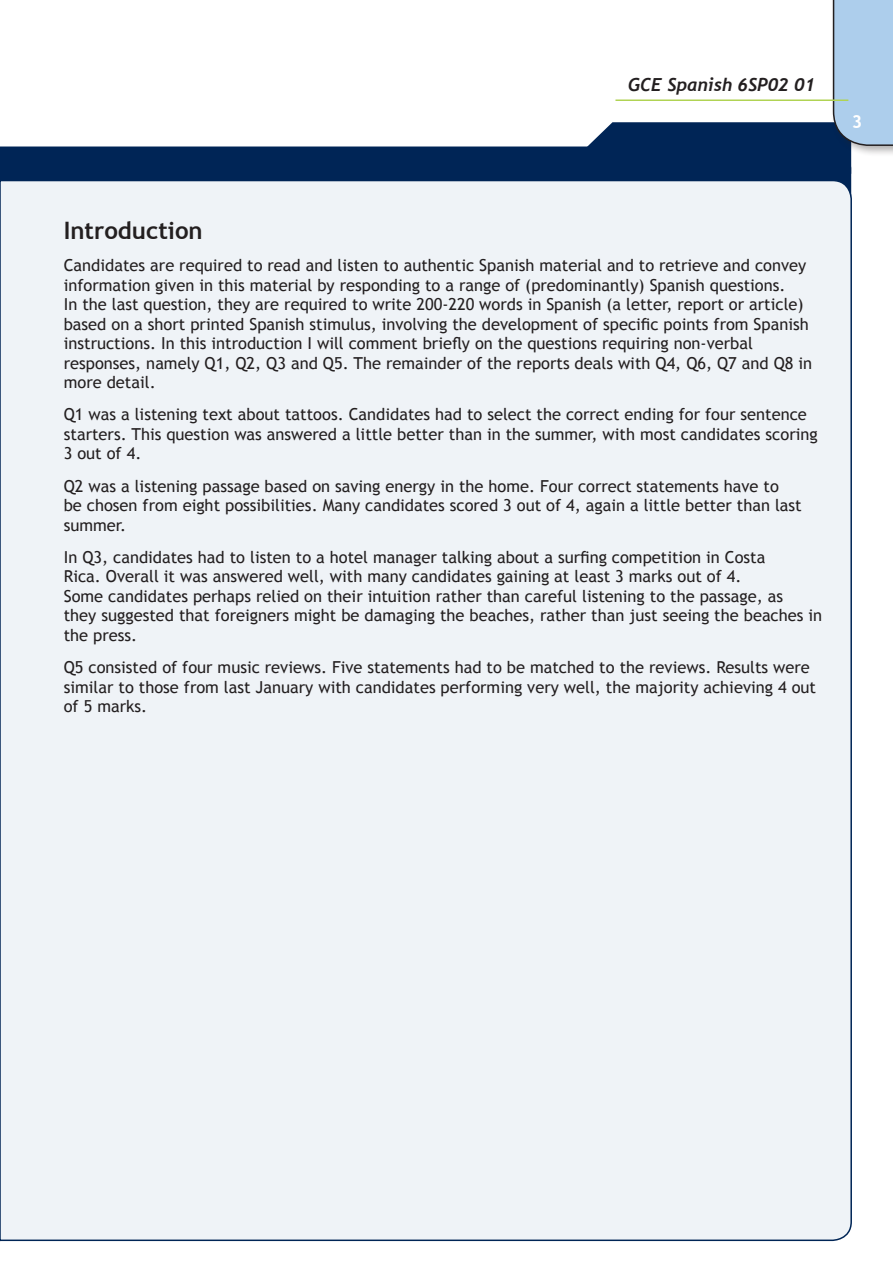
<style>
.page{position:relative;width:893px;height:1263px;background:#fff}
.page>*{position:absolute;margin:0;border:0;box-sizing:border-box;transform-origin:0 0}
.Heading_1{font:700 24px "Trebuchet MS";color:#231f20}
.Header_Text{font:italic 700 18px "Trebuchet";color:#231f20}
.Body_text{font:700 18px "Trebuchet MS";color:#fff}
.Body_text-2{font:16.5px/19.5px "Trebuchet MS";color:#231f20}
</style>
<div class="page">
<div style="left:1px;top:146px;width:851px;height:33px;background:#002556"></div>
<svg style="left:0;top:146px;width:1px;height:33px"></svg>
<div style="left:0;top:179px;width:852px;height:1063px;background:#eff3f7"></div>
<svg style="left:559px;top:0;width:334px;height:174px"></svg>
<hr style="left:615px;top:99px;width:233px;height:2px;background:#b0d354">
<p class="Header_Text" style="left:628px;top:74px;width:189px">GCE Spanish 6SP02 01</p>
<p class="Body_text" style="left:852px;top:110px;width:12px">3</p>
<p class="Heading_1" style="left:64px;top:215px;width:140px">Introduction</p>
<p class="Body_text-2" style="left:64px;top:256px;width:750px">Candidates are required to read and listen to authentic Spanish material and to retrieve and convey information given in this material by responding to a range of (predominantly) Spanish questions.<br>In the last question, they are required to write 200-220 words in Spanish (a letter, report or article) based on a short printed Spanish stimulus, involving the development of specific points from Spanish instructions. In this introduction I will comment briefly on the questions requiring non-verbal responses, namely Q1, Q2, Q3 and Q5. The remainder of the reports deals with Q4, Q6, Q7 and Q8 in more detail.</p>
<p class="Body_text-2" style="left:64px;top:405px;width:755px">Q1 was a listening text about tattoos. Candidates had to select the correct ending for four sentence starters. This question was answered a little better than in the summer, with most candidates scoring<br>3 out of 4.</p>
<p class="Body_text-2" style="left:64px;top:476px;width:739px">Q2 was a listening passage based on saving energy in the home. Four correct statements have to<br>be chosen from eight possibilities. Many candidates scored 3 out of 4, again a little better than last summer.</p>
<p class="Body_text-2" style="left:64px;top:547px;width:760px">In Q3, candidates had to listen to a hotel manager talking about a surfing competition in Costa<br>Rica. Overall it was answered well, with many candidates gaining at least 3 marks out of 4.<br>Some candidates perhaps relied on their intuition rather than careful listening to the passage, as<br>they suggested that foreigners might be damaging the beaches, rather than just seeing the beaches in the press.</p>
<p class="Body_text-2" style="left:64px;top:658px;width:754px">Q5 consisted of four music reviews. Five statements had to be matched to the reviews. Results were similar to those from last January with candidates performing very well, the majority achieving 4 out of 5 marks.</p>
</div>
